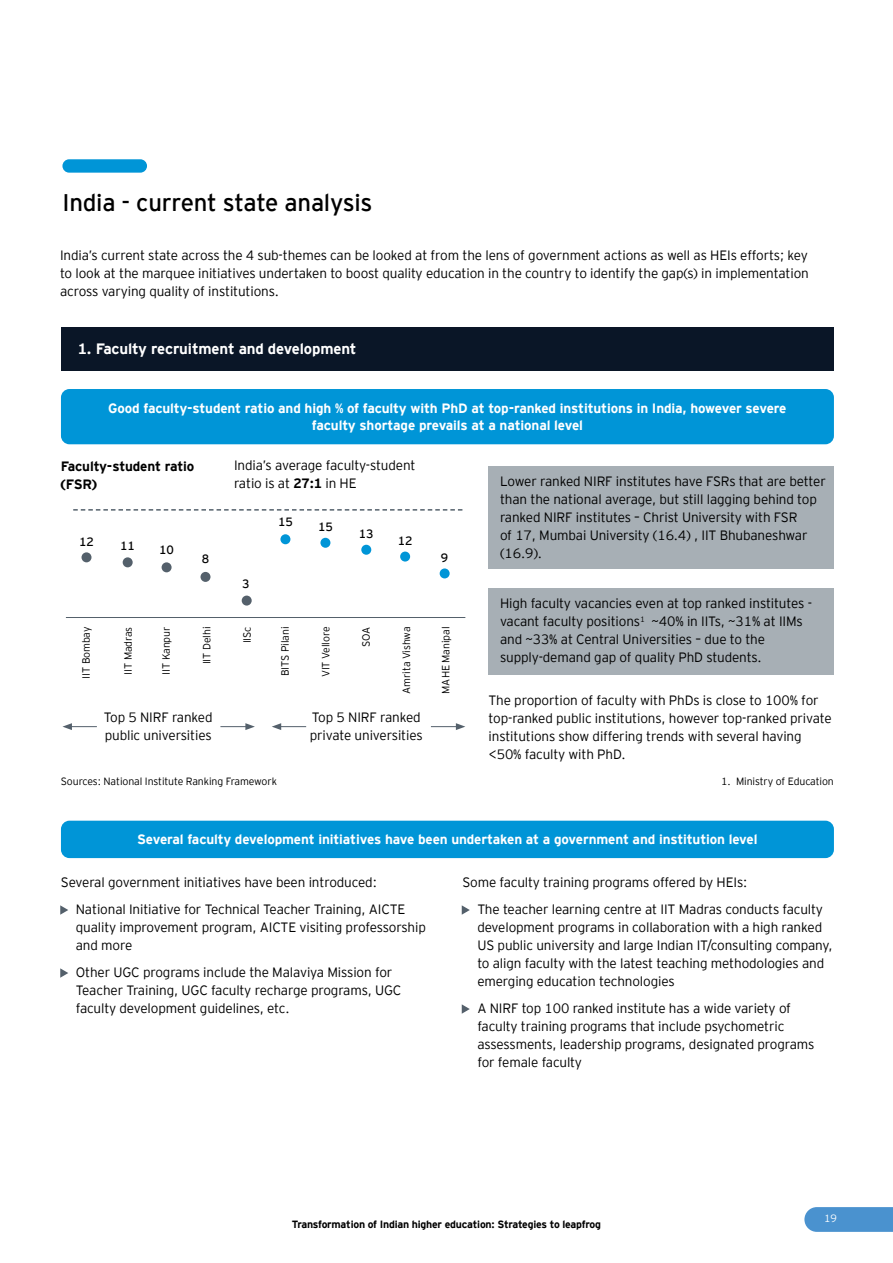
<style>
.page{position:relative;width:893px;height:1263px;background:#fff}
.page>*{position:absolute;margin:0;border:0;box-sizing:border-box;transform-origin:0 0}
.t1{font:300 24px "EY Interstate";letter-spacing:-.01em;color:#000}
.t2{font:700 15px "EY Interstate";letter-spacing:-.01em;color:#fff}
.t3{font:300 13.5px/18px "EY Interstate";letter-spacing:-.01em;color:#000}
.t4{font:700 13.5px/17.5px "EY Interstate";letter-spacing:-.01em;color:#fff;text-align:center}
.t5{font:700 13.5px/18px "EY Interstate";letter-spacing:-.01em;color:#000}
.t6{font:12px "EY Interstate";letter-spacing:-.01em;color:#000}
.t7{font:300 10.5px "EY Interstate";letter-spacing:-.01em;color:#000}
.t8{font:700 10.5px "EY Interstate";letter-spacing:-.02em;color:#000}
.t9{font:300 10.5px "EY Interstate";color:#fff}
.s1{font-weight:700}
.s2{font-size:12px;color:#54606b}
</style>
<div class="page">
<svg style="left:804px;top:1207px;width:89px;height:25px;background:#5196d1"></svg>
<div style="left:62px;top:159px;width:85px;height:14px;background:#0095d7;border-radius:7px"></div>
<div style="left:489px;top:466px;width:345px;height:102px;background:#a7afb5"></div>
<div style="left:489px;top:588px;width:345px;height:86px;background:#a7afb5"></div>
<div style="left:61px;top:328px;width:773px;height:43px;background:#0a1627"></div>
<div style="left:61px;top:389px;width:773px;height:55px;background:#0095d7;border-radius:9px"></div>
<svg style="left:73px;top:509px;width:389px;height:2px"></svg>
<div style="left:61px;top:821px;width:773px;height:37px;background:#0095d7;border-radius:9px"></div>
<svg style="left:62px;top:723px;width:35px;height:7px"></svg>
<svg style="left:272px;top:723px;width:34px;height:7px"></svg>
<svg style="left:220px;top:723px;width:35px;height:7px"></svg>
<svg style="left:431px;top:723px;width:34px;height:7px"></svg>
<div style="left:82px;top:552px;width:10px;height:10px;background:#54606b;border-radius:50%"></div>
<div style="left:123px;top:557px;width:10px;height:10px;background:#54606b;border-radius:50%"></div>
<div style="left:162px;top:562px;width:10px;height:10px;background:#54606b;border-radius:50%"></div>
<div style="left:200px;top:572px;width:10px;height:10px;background:#54606b;border-radius:50%"></div>
<div style="left:242px;top:596px;width:10px;height:10px;background:#54606b;border-radius:50%"></div>
<div style="left:280px;top:534px;width:10px;height:10px;background:#0095d7;border-radius:50%"></div>
<div style="left:320px;top:538px;width:10px;height:10px;background:#0095d7;border-radius:50%"></div>
<div style="left:361px;top:545px;width:10px;height:10px;background:#0095d7;border-radius:50%"></div>
<div style="left:400px;top:552px;width:10px;height:9px;background:#0095d7;border-radius:50%"></div>
<div style="left:440px;top:568px;width:10px;height:10px;background:#0095d7;border-radius:50%"></div>
<hr style="left:66px;top:617px;width:399px;height:1px;background:#54606b">
<h1 class="t1" style="left:62px;top:186px;width:312px">India - current state analysis</h1>
<p class="t3" style="left:60px;top:245px;width:750px;text-align:justify">India’s current state across the 4 sub-themes can be looked at from the lens of government actions as well as HEIs efforts; key to look at the marquee initiatives undertaken to boost quality education in the country to identify the gap(s) in implementation across varying quality of institutions.</p>
<p class="t2" style="left:78px;top:338px;width:280px">1. Faculty recruitment and development</p>
<p class="t4" style="left:108px;top:398px;width:680px">Good faculty-student ratio and high % of faculty with PhD at top-ranked institutions in India, however severe faculty shortage prevails at a national level</p>
<p class="t5" style="left:61px;top:456px;width:135px">Faculty-student ratio (FSR)</p>
<p class="t3" style="left:234px;top:456px;width:183px">India’s average faculty-student ratio is at <span class="s1">27:1</span> in HE</p>
<p class="t3" style="left:500px;top:472px;width:327px">Lower ranked NIRF institutes have FSRs that are better than the national average, but still lagging behind top ranked NIRF institutes – Christ University with FSR<br>of 17, Mumbai University (16.4) , IIT Bhubaneshwar (16.9).</p>
<p class="t6" style="left:278px;top:513px;width:16px">15</p>
<p class="t6" style="left:318px;top:518px;width:16px">15</p>
<p class="t6" style="left:359px;top:525px;width:16px">13</p>
<p class="t6" style="left:398px;top:532px;width:16px">12</p>
<p class="t6" style="left:79px;top:533px;width:16px">12</p>
<p class="t6" style="left:120px;top:538px;width:16px">11</p>
<p class="t6" style="left:159px;top:541px;width:16px">10</p>
<p class="t6" style="left:441px;top:549px;width:9px">9</p>
<p class="t6" style="left:202px;top:551px;width:9px">8</p>
<p class="t6" style="left:242px;top:575px;width:9px">3</p>
<p class="t7" style="left:121px;top:675px;width:49px;rotate:-90deg">IIT Madras</p>
<p class="t7" style="left:159px;top:675px;width:49px;rotate:-90deg">IIT Kanpur</p>
<p class="t7" style="left:199px;top:664px;width:39px;rotate:-90deg">IIT Delhi</p>
<p class="t7" style="left:240px;top:643px;width:18px;rotate:-90deg">IISc</p>
<p class="t7" style="left:79px;top:678px;width:53px;rotate:-90deg">IIT Bombay</p>
<p class="t7" style="left:399px;top:694px;width:68px;rotate:-90deg">Amrita Vishwa</p>
<p class="t7" style="left:318px;top:677px;width:52px;rotate:-90deg">VIT Vellore</p>
<p class="t7" style="left:358px;top:647px;width:22px;rotate:-90deg">SOA</p>
<p class="t7" style="left:278px;top:676px;width:51px;rotate:-90deg">BITS Pilani</p>
<p class="t7" style="left:438px;top:694px;width:68px;rotate:-90deg">MAHE Manipal</p>
<p class="t3" style="left:104px;top:708px;width:110px">Top 5 NIRF ranked public universities</p>
<p class="t3" style="left:310px;top:708px;width:114px">Top 5 NIRF ranked private universities</p>
<p class="t3" style="left:500px;top:594px;width:314px">High faculty vacancies even at top ranked institutes - vacant faculty positions<sup>1</sup> ~40% in IITs, ~31% at IIMs and ~33% at Central Universities – due to the supply-demand gap of quality PhD students.</p>
<p class="t3" style="left:489px;top:690px;width:345px">The proportion of faculty with PhDs is close to 100% for top-ranked public institutions, however top-ranked private institutions show differing trends with several having &lt;50% faculty with PhD.</p>
<p class="t7" style="left:61px;top:773px;width:217px">Sources: National Institute Ranking Framework</p>
<p class="t7" style="left:721px;top:773px;width:114px">1. Ministry of Education</p>
<p class="t4" style="left:137px;top:830px;width:622px">Several faculty development initiatives have been undertaken at a government and institution level</p>
<p class="t3" style="left:462px;top:873px;width:286px">Some faculty training programs offered by HEIs:</p>
<p class="t3" style="left:477px;top:900px;width:357px;text-indent:-15px"><span class="s2">•</span> The teacher learning centre at IIT Madras conducts faculty development programs in collaboration with a high ranked US public university and large Indian IT/consulting company, to align faculty with the latest teaching methodologies and emerging education technologies</p>
<p class="t3" style="left:477px;top:999px;width:339px;text-indent:-15px"><span class="s2">•</span> A NIRF top 100 ranked institute has a wide variety of faculty training programs that include psychometric assessments, leadership programs, designated programs for female faculty</p>
<p class="t3" style="left:61px;top:873px;width:317px">Several government initiatives have been introduced:</p>
<p class="t3" style="left:76px;top:900px;width:352px;text-indent:-15px"><span class="s2">•</span> National Initiative for Technical Teacher Training, AICTE quality improvement program, AICTE visiting professorship and more</p>
<p class="t3" style="left:76px;top:963px;width:327px;text-indent:-15px"><span class="s2">•</span> Other UGC programs include the Malaviya Mission for<br>Teacher Training, UGC faculty recharge programs, UGC faculty development guidelines, etc.</p>
<p class="t8" style="left:292px;top:1216px;width:311px">Transformation of Indian higher education: Strategies to leapfrog</p>
<p class="t9" style="left:824px;top:1211px;width:14px">19</p>
</div>
